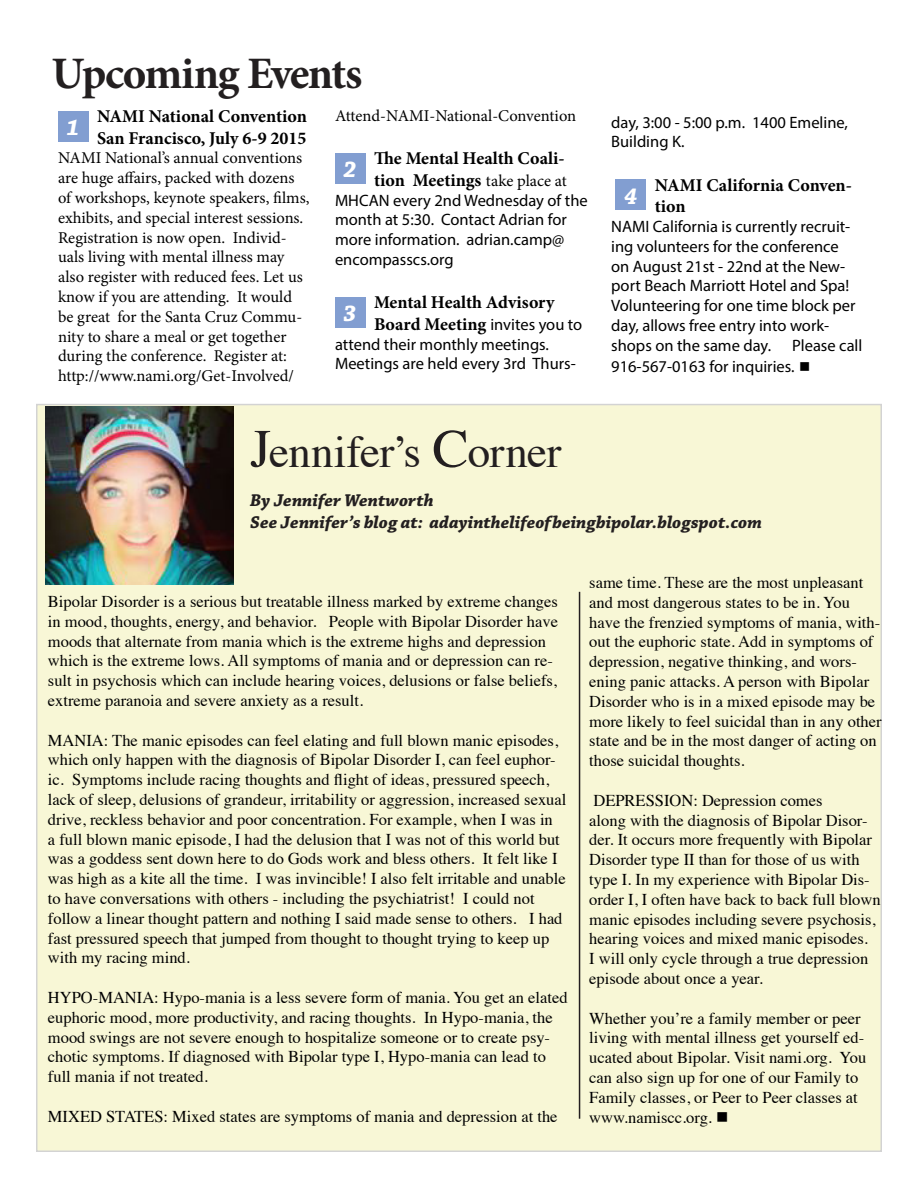
<style>
.page{position:relative;width:918px;height:1188px;background:#fff}
.page>*{position:absolute;margin:0;border:0;box-sizing:border-box;transform-origin:0 0}
.t1{font:45px "Times";letter-spacing:-.01em;color:#231f20}
.Headline_big{font:700 45px "Minion Pro";letter-spacing:-.035em;color:#231f20}
.t2{font:italic 700 24px "Chaparral Pro";color:#fff}
.t3{font:700 18px/21.6px "Minion Pro";color:#000}
.t4{font:italic 700 18px/21.6px "Chaparral Pro";color:#231f20}
.t5{font:16.5px/19.8px "Times";color:#000}
.t6{font:16.5px/19.8px "Myriad Pro";color:#000}
.t7{font:16.5px/19.8px "Minion Pro";letter-spacing:-.005em;color:#000}
.s1{font-weight:400;font-size:16.5px}
.s2{font-family:"Myriad Pro";font-weight:400;font-size:16.5px}
.s3{font-size:54px}
</style>
<div class="page">
<div style="left:37px;top:405px;width:844px;height:746px;background:#f8f7d6"></div>
<div style="left:58px;top:111px;width:31px;height:31px;background:#829ed1"></div>
<div style="left:335px;top:153px;width:31px;height:31px;background:#829ed1"></div>
<div style="left:335px;top:297px;width:31px;height:31px;background:#829ed1"></div>
<hr style="left:579px;top:592px;width:1px;height:527px;background:#231f20">
<div style="left:616px;top:180px;width:30px;height:30px;background:#829ed1"></div>
<img style="left:45px;top:407px;width:189px;height:177px">
<p class="Headline_big" style="left:52px;top:42px;width:312px">Upcoming Events</p>
<p class="t2" style="left:67px;top:114px;width:15px">1</p>
<p class="t3" style="left:97px;top:105px;width:211px">NAMI National Convention<br>San Francisco, July 6-9 2015</p>
<p class="t7" style="left:58px;top:148px;width:253px">NAMI National’s annual conventions are huge affairs, packed with dozens of workshops, keynote speakers, films, exhibits, and special interest sessions.<br>Registration is now open. Individ&shy;uals living with mental illness may also register with reduced fees. Let us know if you are attending. It would be great for the Santa Cruz Commu&shy;nity to share a meal or get together during the conference. Register at: http://www.nami.org/Get-Involved/</p>
<p class="t7" style="left:335px;top:106px;width:243px">Attend-NAMI-National-Convention</p>
<p class="t2" style="left:344px;top:156px;width:15px">2</p>
<p class="t3" style="left:374px;top:147px;width:194px">The Mental Health Coali&shy;tion Meetings <span class="s1">take place at</span></p>
<p class="t6" style="left:335px;top:190px;width:254px">MHCAN every 2nd Wednesday of the month at 5:30. Contact Adrian for more information. adrian.camp@ encompasscs.org</p>
<p class="t2" style="left:344px;top:300px;width:15px">3</p>
<p class="t3" style="left:374px;top:291px;width:210px">Mental Health Advisory<br>Board Meeting <span class="s2">invites you to</span></p>
<p class="t6" style="left:335px;top:334px;width:242px">attend their monthly meetings.<br>Meetings are held every 3rd Thurs-</p>
<p class="t6" style="left:611px;top:112px;width:238px">day, 3:00 - 5:00 p.m. 1400 Emeline,<br>Building K.</p>
<p class="t2" style="left:624px;top:182px;width:15px">4</p>
<p class="t3" style="left:655px;top:174px;width:199px">NAMI California Conven&shy;tion</p>
<p class="t6" style="left:611px;top:216px;width:246px">NAMI California is currently recruit&shy;ing volunteers for the conference on August 21st - 22nd at the New&shy;port Beach Marriott Hotel and Spa!<br>Volunteering for one time block per day, allows free entry into work&shy;shops on the same day.</p>
<p class="t6" style="left:611px;top:334px;width:253px;line-height:21.6px;text-indent:181px">Please call<br>916-567-0163 for inquiries. ■</p>
<p class="t1" style="left:250px;top:409px;width:313px"><span class="s3">J</span>ennifer’s <span class="s3">C</span>orner</p>
<p class="t4" style="left:250px;top:490px;width:513px">By Jennifer Wentworth<br>See Jennifer’s blog at: adayinthelifeofbeingbipolar.blogspot.com</p>
<p class="t5" style="left:48px;top:590px;width:512px">Bipolar Disorder is a serious but treatable illness marked by extreme changes in mood, thoughts, energy, and behavior. People with Bipolar Disorder have moods that alternate from mania which is the extreme highs and depression which is the extreme lows. All symptoms of mania and or depression can re&shy;sult in psychosis which can include hearing voices, delusions or false beliefs, extreme paranoia and severe anxiety as a result.</p>
<p class="t5" style="left:48px;top:729px;width:520px">MANIA: The manic episodes can feel elating and full blown manic episodes, which only happen with the diagnosis of Bipolar Disorder I, can feel euphor&shy;ic. Symptoms include racing thoughts and flight of ideas, pressured speech, lack of sleep, delusions of grandeur, irritability or aggression, increased sexual drive, reckless behavior and poor concentration. For example, when I was in<br>a full blown manic episode, I had the delusion that I was not of this world but was a goddess sent down here to do Gods work and bless others. It felt like I was high as a kite all the time. I was invincible! I also felt irritable and unable to have conversations with others - including the psychiatrist! I could not follow a linear thought pattern and nothing I said made sense to others. I had fast pressured speech that jumped from thought to thought trying to keep up with my racing mind.</p>
<p class="t5" style="left:48px;top:986px;width:521px">HYPO-MANIA: Hypo-mania is a less severe form of mania. You get an elated euphoric mood, more productivity, and racing thoughts. In Hypo-mania, the mood swings are not severe enough to hospitalize someone or to create psy&shy;chotic symptoms. If diagnosed with Bipolar type I, Hypo-mania can lead to full mania if not treated.</p>
<p class="t5" style="left:48px;top:1105px;width:511px">MIXED STATES: Mixed states are symptoms of mania and depression at the</p>
<p class="t5" style="left:589px;top:571px;width:294px">same time. These are the most unpleasant and most dangerous states to be in. You have the frenzied symptoms of mania, with&shy;out the euphoric state. Add in symptoms of depression, negative thinking, and wors&shy;ening panic attacks. A person with Bipolar Disorder who is in a mixed episode may be more likely to feel suicidal than in any other state and be in the most danger of acting on those suicidal thoughts.</p>
<p class="t5" style="left:593px;top:789px;width:231px">DEPRESSION: Depression comes</p>
<p class="t5" style="left:589px;top:809px;width:293px">along with the diagnosis of Bipolar Disor&shy;der. It occurs more frequently with Bipolar Disorder type II than for those of us with type I. In my experience with Bipolar Dis&shy;order I, I often have back to back full blown manic episodes including severe psychosis, hearing voices and mixed manic episodes.<br>I will only cycle through a true depression episode about once a year.</p>
<p class="t5" style="left:589px;top:1007px;width:279px">Whether you’re a family member or peer living with mental illness get yourself ed&shy;ucated about Bipolar. Visit nami.org. You can also sign up for one of our Family to Family classes, or Peer to Peer classes at www.namiscc.org. ■</p>
</div>
